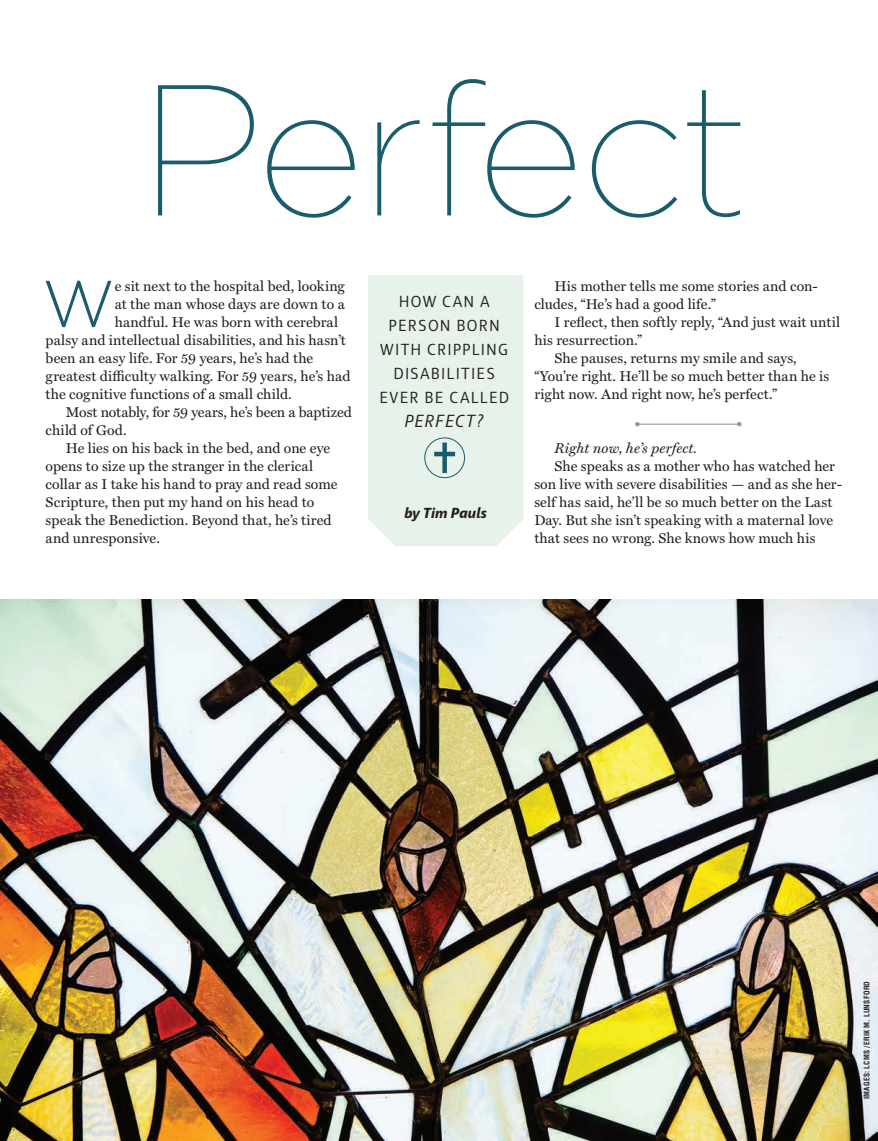
<style>
.page{position:relative;width:878px;height:1141px;background:#fff}
.page>*{position:absolute;margin:0;border:0;box-sizing:border-box;transform-origin:0 0}
.t1{font:100 186px "Gotham";letter-spacing:-.03em;color:#1a5c6c}
.first_paragraph__no{font:300 65.7px "Gotham";color:#1a5c6c}
.t2{font:italic 300 18px "Haptic";letter-spacing:.055em;color:#231f20}
.t3{font:300 16.5px/24px "Haptic";letter-spacing:.07em;color:#231f20;text-align:center}
.byline{font:italic 800 15px "Haptic";color:#231f20}
.Body_text__with_inde{font:14.25px/18px "Miller Text";letter-spacing:.005em;color:#231f20}
.first_paragraph__no-2{font:14.25px "Miller Text";letter-spacing:.01em;color:#231f20}
.Body_text__with_inde-2{font:italic 14.25px "Miller Text";letter-spacing:.015em;color:#231f20}
.Photo_Credit_-_black{font:700 condensed 7.5px "Helvetica LT Std";letter-spacing:.035em;color:#231f20}
</style>
<div class="page">
<div style="left:368px;top:275px;width:155px;height:271px;background:#e7f2ea"></div>
<img style="left:0;top:600px;width:877px;height:541px">
<hr style="left:637px;top:424px;width:102px;height:1px;background:#889ca8">
<svg style="left:635px;top:422px;width:4px;height:4px"></svg>
<svg style="left:737px;top:422px;width:4px;height:4px"></svg>
<div style="left:424px;top:437px;width:41px;height:41px;border:1px solid #1a5c6c;border-radius:50%"></div>
<div style="left:442px;top:445px;width:5px;height:26px;background:#1a5c6c"></div>
<hr style="left:436px;top:452px;width:17px;height:4px;background:#1a5c6c">
<p class="t1" style="left:139px;top:35px;width:611px">Perfect</p>
<p class="first_paragraph__no" style="left:42px;top:262px;width:74px">W</p>
<p class="first_paragraph__no-2" style="left:115px;top:278px;width:232px">e sit next to the hospital bed, looking</p>
<p class="first_paragraph__no-2" style="left:115px;top:296px;width:231px">at the man whose days are down to a</p>
<p class="first_paragraph__no-2" style="left:115px;top:314px;width:225px">handful. He was born with cerebral</p>
<p class="first_paragraph__no-2" style="left:46px;top:332px;width:301px">palsy and intellectual disabilities, and his hasn’t</p>
<p class="first_paragraph__no-2" style="left:46px;top:350px;width:269px">been an easy life. For 59 years, he’s had the</p>
<p class="first_paragraph__no-2" style="left:46px;top:368px;width:306px">greatest difficulty walking. For 59 years, he’s had</p>
<p class="first_paragraph__no-2" style="left:46px;top:386px;width:248px">the cognitive functions of a small child.</p>
<p class="Body_text__with_inde" style="left:46px;top:403px;width:308px;text-indent:20px">Most notably, for 59 years, he’s been a baptized child of God.</p>
<p class="Body_text__with_inde" style="left:46px;top:439px;width:293px;text-indent:20px">He lies on his back in the bed, and one eye opens to size up the stranger in the clerical collar as I take his hand to pray and read some Scripture, then put my hand on his head to speak the Benediction. Beyond that, he’s tired and unresponsive.</p>
<p class="t3" style="left:379px;top:290px;width:131px">HOW CAN A<br>PERSON BORN<br>WITH CRIPPLING<br>DISABILITIES<br>EVER BE CALLED</p>
<p class="t2" style="left:404px;top:411px;width:81px">PERFECT?</p>
<p class="byline" style="left:404px;top:503px;width:84px">by Tim Pauls</p>
<p class="Body_text__with_inde" style="left:534px;top:277px;width:285px;text-indent:20px">His mother tells me some stories and con&shy;cludes, “He’s had a good life.”</p>
<p class="Body_text__with_inde" style="left:534px;top:313px;width:307px;text-indent:20px">I reflect, then softly reply, “And just wait until his resurrection.”</p>
<p class="Body_text__with_inde" style="left:534px;top:349px;width:296px;text-indent:20px">She pauses, returns my smile and says, “You’re right. He’ll be so much better than he is right now. And right now, he’s perfect.”</p>
<p class="Body_text__with_inde-2" style="left:554px;top:440px;width:144px">Right now, he’s perfect.</p>
<p class="Body_text__with_inde" style="left:534px;top:457px;width:309px;text-indent:20px">She speaks as a mother who has watched her son live with severe disabilities — and as she her&shy;self has said, he’ll be so much better on the Last Day. But she isn’t speaking with a maternal love that sees no wrong. She knows how much his</p>
<p class="Photo_Credit_-_black" style="left:862px;top:1099px;width:119px;rotate:-90deg">IMAGES: LCMS /ERIK M. LUNSFORD</p>
</div>
